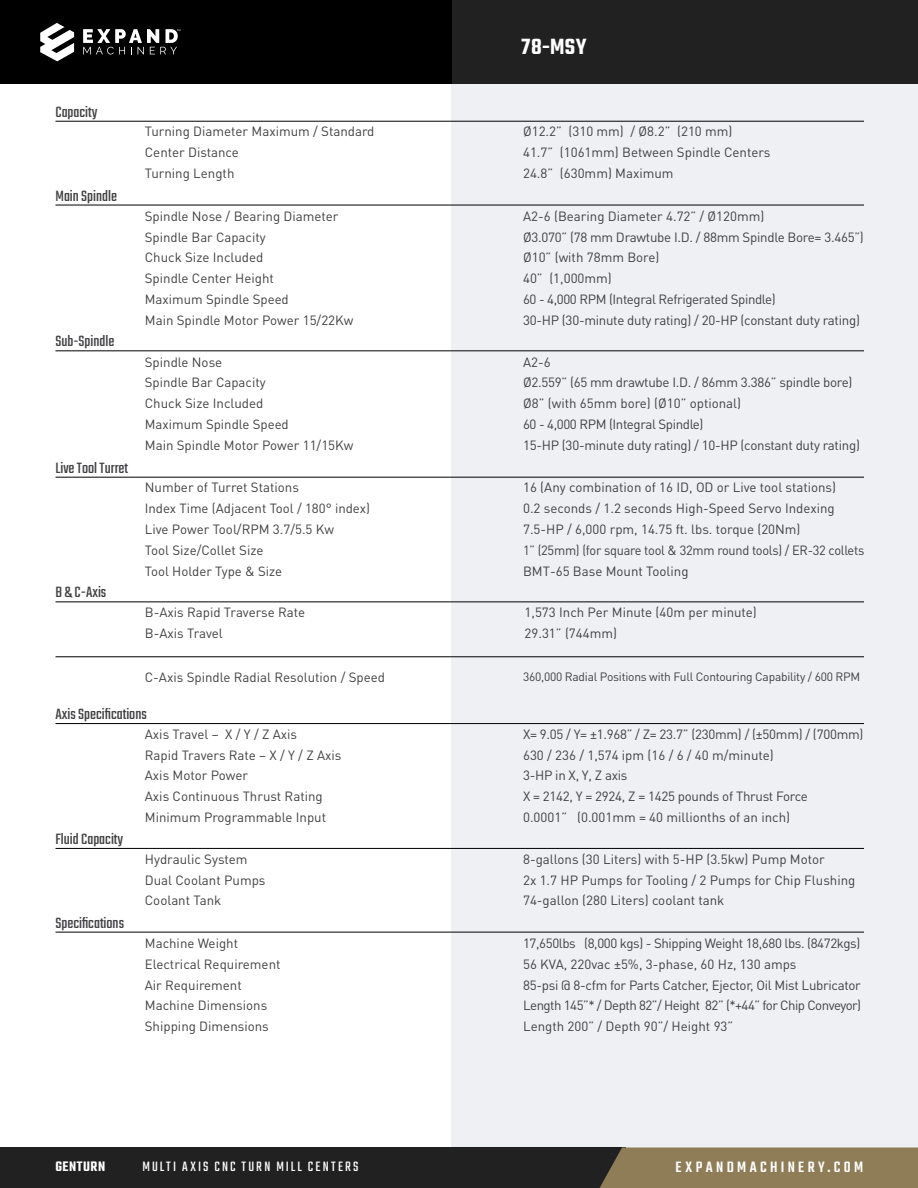
<style>
.page{position:relative;width:918px;height:1188px;background:#fff}
.page>*{position:absolute;margin:0;border:0;box-sizing:border-box;transform-origin:0 0}
.t1{font:600 24px "Teko";color:#fff}
.t2{font:16.5px "Teko";color:#414042}
.t3{font:500 16.5px "Teko";letter-spacing:.21em;color:#fff}
.t4{font:15px "Teko";letter-spacing:.15em;color:#fff}
.t5{font:600 15px "Teko";letter-spacing:.04em;color:#fff}
.t6{font:13.35px "DINOT";color:#414042}
.t7{font:13.35px "DINOT";letter-spacing:-.02em;color:#414042}
.t8{font:13.35px "DINOT";letter-spacing:-.03em;color:#414042}
.t9{font:13.35px "DINOT";letter-spacing:-.04em;color:#414042}
.t10{font:13.35px "DINOT";letter-spacing:-.02em;color:#414042;scale:.96 1}
.t11{font:13.2px "DINOT";color:#414042}
.t12{font:12px "DINOT";letter-spacing:-.02em;color:#414042}
</style>
<div class="page">
<div style="left:451px;top:0;width:467px;height:1188px;background:#eef0f4"></div>
<div style="left:0;top:1148px;width:625px;height:40px;background:#212121"></div>
<div style="left:0;top:0;width:453px;height:84px;background:#000"></div>
<div style="left:453px;top:0;width:465px;height:84px;background:#212121"></div>
<svg style="left:40px;top:23px;width:34px;height:38px"></svg>
<svg style="left:83px;top:29px;width:97px;height:25px"></svg>
<div style="left:599px;top:1148px;width:319px;height:40px;background:#8f7d58"></div>
<hr style="left:56px;top:121px;width:808px;height:1px;background:#000">
<hr style="left:56px;top:602px;width:808px;height:1px;background:#000">
<hr style="left:56px;top:205px;width:808px;height:1px;background:#000">
<hr style="left:56px;top:351px;width:808px;height:1px;background:#000">
<hr style="left:56px;top:477px;width:808px;height:1px;background:#000">
<hr style="left:56px;top:932px;width:808px;height:1px;background:#000">
<hr style="left:56px;top:723px;width:808px;height:1px;background:#000">
<hr style="left:56px;top:848px;width:808px;height:1px;background:#000">
<hr style="left:56px;top:657px;width:808px;height:1px;background:#000">
<h1 class="t1" style="left:522px;top:32px;width:66px">78-MSY</h1>
<p class="t2" style="left:56px;top:103px;width:44px">Capacity</p>
<p class="t2" style="left:56px;top:186px;width:63px">Main Spindle</p>
<p class="t2" style="left:56px;top:332px;width:60px">Sub-Spindle</p>
<p class="t2" style="left:56px;top:459px;width:74px">Live Tool Turret</p>
<p class="t2" style="left:56px;top:583px;width:52px">B &amp; C-Axis</p>
<p class="t6" style="left:145px;top:122px;width:231px">Turning Diameter Maximum / Standard</p>
<p class="t6" style="left:523px;top:122px;width:211px">Ø12.2” (310 mm) / Ø8.2” (210 mm)</p>
<p class="t6" style="left:145px;top:143px;width:96px">Center Distance</p>
<p class="t6" style="left:523px;top:143px;width:249px">41.7” (1061mm) Between Spindle Centers</p>
<p class="t6" style="left:145px;top:164px;width:91px">Turning Length</p>
<p class="t6" style="left:523px;top:164px;width:152px">24.8” (630mm) Maximum</p>
<p class="t6" style="left:145px;top:207px;width:195px">Spindle Nose / Bearing Diameter</p>
<p class="t6" style="left:523px;top:207px;width:243px">A2-6 (Bearing Diameter 4.72” / Ø120mm)</p>
<p class="t11" style="left:145px;top:228px;width:122px">Spindle Bar Capacity</p>
<p class="t7" style="left:523px;top:228px;width:342px">Ø3.070” (78 mm Drawtube I.D. / 88mm Spindle Bore= 3.465”)</p>
<p class="t6" style="left:145px;top:249px;width:120px">Chuck Size Included</p>
<p class="t6" style="left:523px;top:249px;width:138px">Ø10” (with 78mm Bore)</p>
<p class="t6" style="left:145px;top:269px;width:131px">Spindle Center Height</p>
<p class="t6" style="left:523px;top:269px;width:90px">40” (1,000mm)</p>
<p class="t11" style="left:145px;top:290px;width:145px">Maximum Spindle Speed</p>
<p class="t8" style="left:523px;top:290px;width:254px">60 - 4,000 RPM (Integral Refrigerated Spindle)</p>
<p class="t6" style="left:145px;top:311px;width:210px">Main Spindle Motor Power 15/22Kw</p>
<p class="t7" style="left:523px;top:311px;width:338px">30-HP (30-minute duty rating) / 20-HP (constant duty rating)</p>
<p class="t6" style="left:145px;top:353px;width:79px">Spindle Nose</p>
<p class="t6" style="left:523px;top:353px;width:29px">A2-6</p>
<p class="t11" style="left:145px;top:374px;width:122px">Spindle Bar Capacity</p>
<p class="t7" style="left:523px;top:374px;width:331px">Ø2.559” (65 mm drawtube I.D. / 86mm 3.386” spindle bore)</p>
<p class="t6" style="left:145px;top:394px;width:120px">Chuck Size Included</p>
<p class="t6" style="left:523px;top:394px;width:220px">Ø8” (with 65mm bore) (Ø10” optional)</p>
<p class="t11" style="left:145px;top:415px;width:145px">Maximum Spindle Speed</p>
<p class="t8" style="left:523px;top:415px;width:182px">60 - 4,000 RPM (Integral Spindle)</p>
<p class="t6" style="left:145px;top:436px;width:210px">Main Spindle Motor Power 11/15Kw</p>
<p class="t7" style="left:523px;top:436px;width:338px">15-HP (30-minute duty rating) / 10-HP (constant duty rating)</p>
<p class="t6" style="left:145px;top:479px;width:156px">Number of Turret Stations</p>
<p class="t6" style="left:523px;top:479px;width:315px">16 (Any combination of 16 ID, OD or Live tool stations)</p>
<p class="t11" style="left:145px;top:499px;width:227px">Index Time (Adjacent Tool / 180° index)</p>
<p class="t6" style="left:523px;top:499px;width:313px">0.2 seconds / 1.2 seconds High-Speed Servo Indexing</p>
<p class="t6" style="left:145px;top:520px;width:191px">Live Power Tool/RPM 3.7/5.5 Kw</p>
<p class="t6" style="left:523px;top:520px;width:279px">7.5-HP / 6,000 rpm, 14.75 ft. lbs. torque (20Nm)</p>
<p class="t6" style="left:145px;top:541px;width:120px">Tool Size/Collet Size</p>
<p class="t10" style="left:523px;top:541px;width:357px">1” (25mm) (for square tool &amp; 32mm round tools) / ER-32 collets</p>
<p class="t11" style="left:145px;top:562px;width:139px">Tool Holder Type &amp; Size</p>
<p class="t6" style="left:523px;top:562px;width:167px">BMT-65 Base Mount Tooling</p>
<p class="t6" style="left:145px;top:603px;width:162px">B-Axis Rapid Traverse Rate</p>
<p class="t6" style="left:525px;top:603px;width:234px">1,573 Inch Per Minute (40m per minute)</p>
<p class="t6" style="left:145px;top:624px;width:80px">B-Axis Travel</p>
<p class="t6" style="left:525px;top:624px;width:94px">29.31” (744mm)</p>
<p class="t6" style="left:145px;top:668px;width:242px">C-Axis Spindle Radial Resolution / Speed</p>
<p class="t12" style="left:523px;top:669px;width:339px">360,000 Radial Positions with Full Contouring Capability / 600 RPM</p>
<p class="t2" style="left:56px;top:705px;width:93px">Axis Specifications</p>
<p class="t2" style="left:56px;top:830px;width:69px">Fluid Capacity</p>
<p class="t2" style="left:56px;top:913px;width:70px">Specifications</p>
<p class="t6" style="left:145px;top:725px;width:154px">Axis Travel – X / Y / Z Axis</p>
<p class="t7" style="left:523px;top:725px;width:342px">X= 9.05 / Y= ±1.968” / Z= 23.7” (230mm) / (±50mm) / (700mm)</p>
<p class="t6" style="left:145px;top:746px;width:198px">Rapid Travers Rate – X / Y / Z Axis</p>
<p class="t6" style="left:523px;top:746px;width:252px">630 / 236 / 1,574 ipm (16 / 6 / 40 m/minute)</p>
<p class="t6" style="left:145px;top:767px;width:105px">Axis Motor Power</p>
<p class="t6" style="left:523px;top:767px;width:106px">3-HP in X, Y, Z axis</p>
<p class="t6" style="left:145px;top:787px;width:179px">Axis Continuous Thrust Rating</p>
<p class="t7" style="left:523px;top:787px;width:286px">X = 2142, Y = 2924, Z = 1425 pounds of Thrust Force</p>
<p class="t6" style="left:145px;top:808px;width:183px">Minimum Programmable Input</p>
<p class="t6" style="left:523px;top:808px;width:269px">0.0001” (0.001mm = 40 millionths of an inch)</p>
<p class="t6" style="left:145px;top:850px;width:104px">Hydraulic System</p>
<p class="t6" style="left:523px;top:850px;width:303px">8-gallons (30 Liters) with 5-HP (3.5kw) Pump Motor</p>
<p class="t6" style="left:145px;top:871px;width:122px">Dual Coolant Pumps</p>
<p class="t6" style="left:523px;top:871px;width:334px">2x 1.7 HP Pumps for Tooling / 2 Pumps for Chip Flushing</p>
<p class="t6" style="left:145px;top:892px;width:78px">Coolant Tank</p>
<p class="t6" style="left:523px;top:892px;width:203px">74-gallon (280 Liters) coolant tank</p>
<p class="t6" style="left:145px;top:934px;width:95px">Machine Weight</p>
<p class="t8" style="left:523px;top:934px;width:339px">17,650lbs (8,000 kgs) - Shipping Weight 18,680 lbs. (8472kgs)</p>
<p class="t6" style="left:145px;top:955px;width:137px">Electrical Requirement</p>
<p class="t6" style="left:523px;top:955px;width:275px">56 KVA, 220vac ±5%, 3-phase, 60 Hz, 130 amps</p>
<p class="t6" style="left:145px;top:976px;width:99px">Air Requirement</p>
<p class="t7" style="left:523px;top:976px;width:339px">85-psi @ 8-cfm for Parts Catcher, Ejector, Oil Mist Lubricator</p>
<p class="t6" style="left:145px;top:996px;width:124px">Machine Dimensions</p>
<p class="t9" style="left:523px;top:996px;width:340px">Length 145”* / Depth 82”/ Height 82” (*+44” for Chip Conveyor)</p>
<p class="t6" style="left:145px;top:1017px;width:126px">Shipping Dimensions</p>
<p class="t6" style="left:523px;top:1017px;width:212px">Length 200” / Depth 90”/ Height 93”</p>
<p class="t5" style="left:56px;top:1157px;width:51px">GENTURN</p>
<p class="t4" style="left:142px;top:1158px;width:218px">MULTI AXIS CNC TURN MILL CENTERS</p>
<p class="t3" style="left:676px;top:1157px;width:189px">EXPANDMACHINERY.COM</p>
</div>
